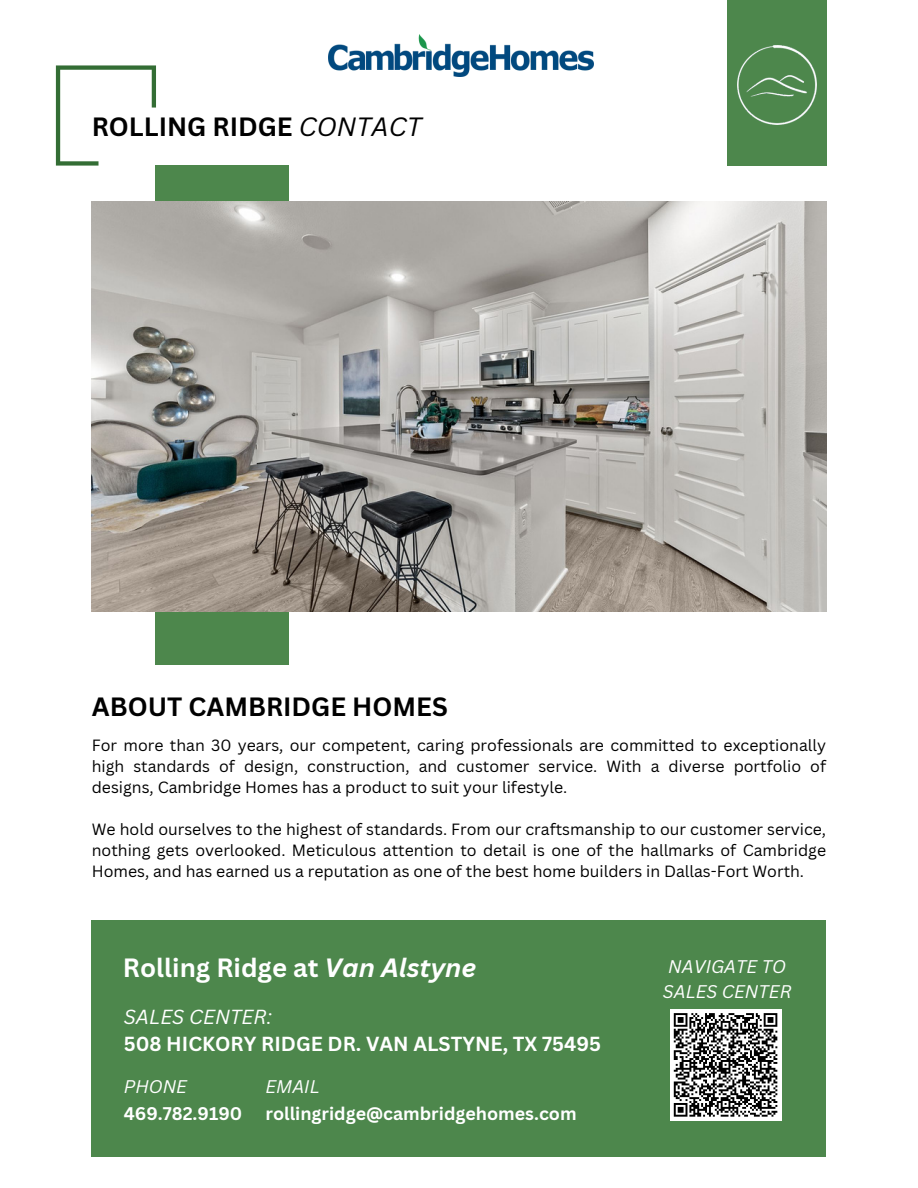
<style>
.page{position:relative;width:918px;height:1188px;background:#fff}
.page>*{position:absolute;margin:0;border:0;box-sizing:border-box;transform-origin:0 0}
.t1{font:700 25.8px "Canva Sans";color:#000}
.t2{font:700 25.8px "Canva Sans";color:#fff}
.t3{font:700 19.8px "Canva Sans";color:#fff}
.t4{font:italic 19.8px "Canva Sans";color:#fff}
.t5{font:700 17.85px "Canva Sans";color:#fff}
.t6{font:italic 17.85px/24.8px "Canva Sans";color:#fff;text-align:center}
.t7{font:15.9px/21.1px "Canva Sans";color:#000;text-align:justify}
.s1{font-weight:400;font-style:italic}
.s2{font-style:italic}
</style>
<div class="page">
<svg style="left:56px;top:65px;width:100px;height:101px"></svg>
<div style="left:155px;top:165px;width:133px;height:500px;background:#4d874c"></div>
<img style="left:92px;top:201px;width:734px;height:411px">
<div style="left:92px;top:920px;width:734px;height:236px;background:#4d874c"></div>
<div style="left:727px;top:0;width:99px;height:165px;background:#4d874c"></div>
<img style="left:328px;top:35px;width:266px;height:42px">
<img style="left:737px;top:46px;width:79px;height:79px">
<div style="left:670px;top:1009px;width:111px;height:112px;background:#fff"></div>
<svg style="left:673px;top:1013px;width:105px;height:104px"></svg>
<p class="t1" style="left:92px;top:109px;width:332px">ROLLING RIDGE <span class="s1">CONTACT</span></p>
<p class="t1" style="left:92px;top:688px;width:358px">ABOUT CAMBRIDGE HOMES</p>
<p class="t7" style="left:92px;top:734px;width:736px">For more than 30 years, our competent, caring professionals are committed to exceptionally high standards of design, construction, and customer service. With a diverse portfolio of designs, Cambridge Homes has a product to suit your lifestyle.</p>
<p class="t7" style="left:92px;top:818px;width:736px">We hold ourselves to the highest of standards. From our craftsmanship to our customer service, nothing gets overlooked. Meticulous attention to detail is one of the hallmarks of Cambridge Homes, and has earned us a reputation as one of the best home builders in Dallas-Fort Worth.</p>
<p class="t2" style="left:123px;top:949px;width:355px">Rolling Ridge at <span class="s2">Van Alstyne</span></p>
<p class="t4" style="left:124px;top:1003px;width:150px">SALES CENTER:</p>
<p class="t3" style="left:124px;top:1029px;width:479px">508 HICKORY RIDGE DR. VAN ALSTYNE, TX 75495</p>
<p class="t6" style="left:124px;top:1074px;width:65px">PHONE</p>
<p class="t6" style="left:266px;top:1074px;width:56px">EMAIL</p>
<p class="t5" style="left:124px;top:1101px;width:120px">469.782.9190</p>
<p class="t5" style="left:266px;top:1101px;width:313px">rollingridge@cambridgehomes.com</p>
<p class="t6" style="left:663px;top:954px;width:130px">NAVIGATE TO<br>SALES CENTER</p>
</div>
